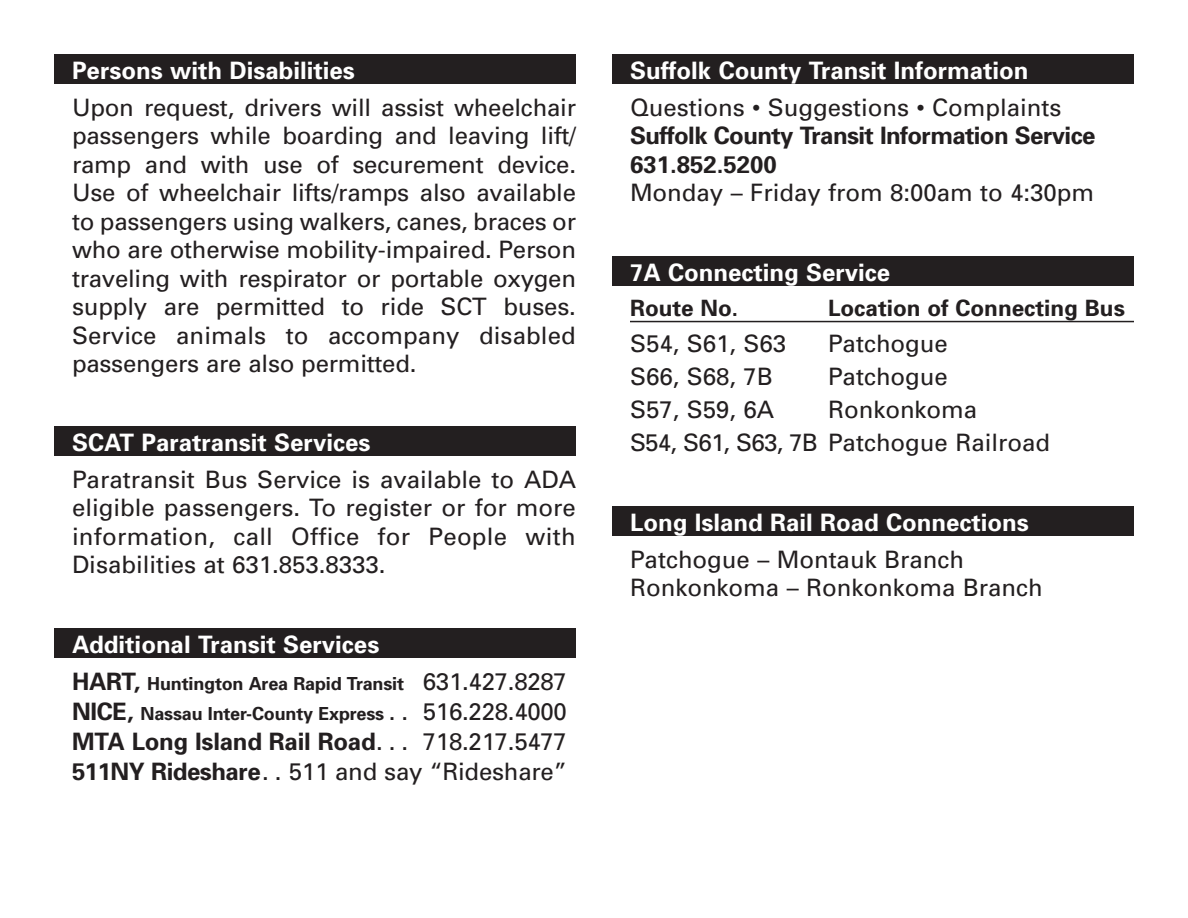
<style>
.page{position:relative;width:1188px;height:918px;background:#fff}
.page>*{position:absolute;margin:0;border:0;box-sizing:border-box;transform-origin:0 0}
.lrg_prnt_pg3_ConServ{font:24px/28.5px "Univers";color:#231f20;text-align:justify}
.lrg_prnt_pg3_ConServ-2{font:700 24px "Univers";color:#fff}
.t1{font:700 24px "Univers";letter-spacing:-.025em;color:#231f20}
.lrg_prnt_pg3_RR_text{font:24px "Univers";color:#231f20}
.lrg_prnt_pg_3_ConSer{font:24px "Univers";color:#231f20}
.lrg_prnt_pg3_ConSer{font:700 22.5px "Univers";color:#231f20}
.t2{font:700 18px "Univers";letter-spacing:-.01em;color:#231f20}
.s1{font-size:24px}
.s2{font-weight:400;font-size:24px}
.s3{font-weight:400}
.s4{font-weight:700}
</style>
<div class="page">
<hr style="left:630px;top:321px;width:504px;height:1px;background:#231f20">
<div style="left:612px;top:506px;width:522px;height:30px;background:#231f20"></div>
<div style="left:612px;top:256px;width:522px;height:30px;background:#231f20"></div>
<div style="left:612px;top:54px;width:522px;height:30px;background:#231f20"></div>
<div style="left:54px;top:628px;width:522px;height:30px;background:#231f20"></div>
<div style="left:54px;top:426px;width:522px;height:30px;background:#231f20"></div>
<div style="left:54px;top:54px;width:522px;height:30px;background:#231f20"></div>
<p class="lrg_prnt_pg3_ConServ-2" style="left:72px;top:55px;width:284px">Persons with Disabilities</p>
<p class="lrg_prnt_pg3_ConServ" style="left:72px;top:92px;width:506px">Upon request, drivers will assist wheelchair passengers while boarding and leaving lift/ ramp and with use of securement device.<br>Use of wheelchair lifts/ramps also available to passengers using walkers, canes, braces or who are otherwise mobility-impaired. Person traveling with respirator or portable oxygen supply are permitted to ride SCT buses.<br>Service animals to accompany disabled passengers are also permitted.</p>
<p class="lrg_prnt_pg3_ConServ-2" style="left:72px;top:427px;width:300px">SCAT Paratransit Services</p>
<p class="lrg_prnt_pg3_ConServ" style="left:72px;top:465px;width:506px">Paratransit Bus Service is available to ADA eligible passengers. To register or for more information, call Office for People with Disabilities at 631.853.8333.</p>
<p class="lrg_prnt_pg3_ConServ-2" style="left:72px;top:629px;width:309px">Additional Transit Services</p>
<p class="t2" style="left:72px;top:672px;width:497px"><span class="s1">HART,</span> Huntington Area Rapid Transit <span class="s2">631.427.8287</span></p>
<p class="t2" style="left:72px;top:702px;width:497px"><span class="s1">NICE,</span> Nassau Inter-County Express <span class="s2">. . 516.228.4000</span></p>
<p class="t1" style="left:72px;top:726px;width:497px">MTA Long Island Rail Road<span class="s3">. . . 718.217.5477</span></p>
<p class="lrg_prnt_pg3_ConServ" style="left:72px;top:757px;width:497px"><span class="s4">511NY Rideshare</span>. . 511 and say “Rideshare”</p>
<p class="lrg_prnt_pg3_ConServ-2" style="left:630px;top:55px;width:400px">Suffolk County Transit Information</p>
<p class="lrg_prnt_pg3_ConServ" style="left:630px;top:92px;width:433px">Questions • Suggestions • Complaints</p>
<p class="t1" style="left:630px;top:120px;width:467px">Suffolk County Transit Information Service</p>
<p class="lrg_prnt_pg3_ConServ" style="left:630px;top:149px;width:466px"><span class="s4">631.852.5200<br></span>Monday – Friday from 8:00am to 4:30pm</p>
<p class="lrg_prnt_pg3_ConServ-2" style="left:630px;top:257px;width:262px">7A Connecting Service</p>
<p class="lrg_prnt_pg3_ConSer" style="left:630px;top:294px;width:110px">Route No.</p>
<p class="lrg_prnt_pg3_ConSer" style="left:828px;top:294px;width:298px">Location of Connecting Bus</p>
<p class="lrg_prnt_pg_3_ConSer" style="left:630px;top:329px;width:158px">S54, S61, S63</p>
<p class="lrg_prnt_pg_3_ConSer" style="left:828px;top:329px;width:121px">Patchogue</p>
<p class="lrg_prnt_pg3_ConServ" style="left:630px;top:362px;width:144px">S66, S68, 7B</p>
<p class="lrg_prnt_pg3_ConServ" style="left:828px;top:362px;width:121px">Patchogue</p>
<p class="lrg_prnt_pg3_ConServ" style="left:630px;top:395px;width:146px">S57, S59, 6A</p>
<p class="lrg_prnt_pg3_ConServ" style="left:828px;top:395px;width:151px">Ronkonkoma</p>
<p class="lrg_prnt_pg3_ConServ" style="left:630px;top:428px;width:422px">S54, S61, S63, 7B Patchogue Railroad</p>
<p class="lrg_prnt_pg3_ConServ-2" style="left:630px;top:507px;width:400px">Long Island Rail Road Connections</p>
<p class="lrg_prnt_pg3_RR_text" style="left:630px;top:544px;width:336px">Patchogue – Montauk Branch</p>
<p class="lrg_prnt_pg3_RR_text" style="left:630px;top:573px;width:414px">Ronkonkoma – Ronkonkoma Branch</p>
</div>
